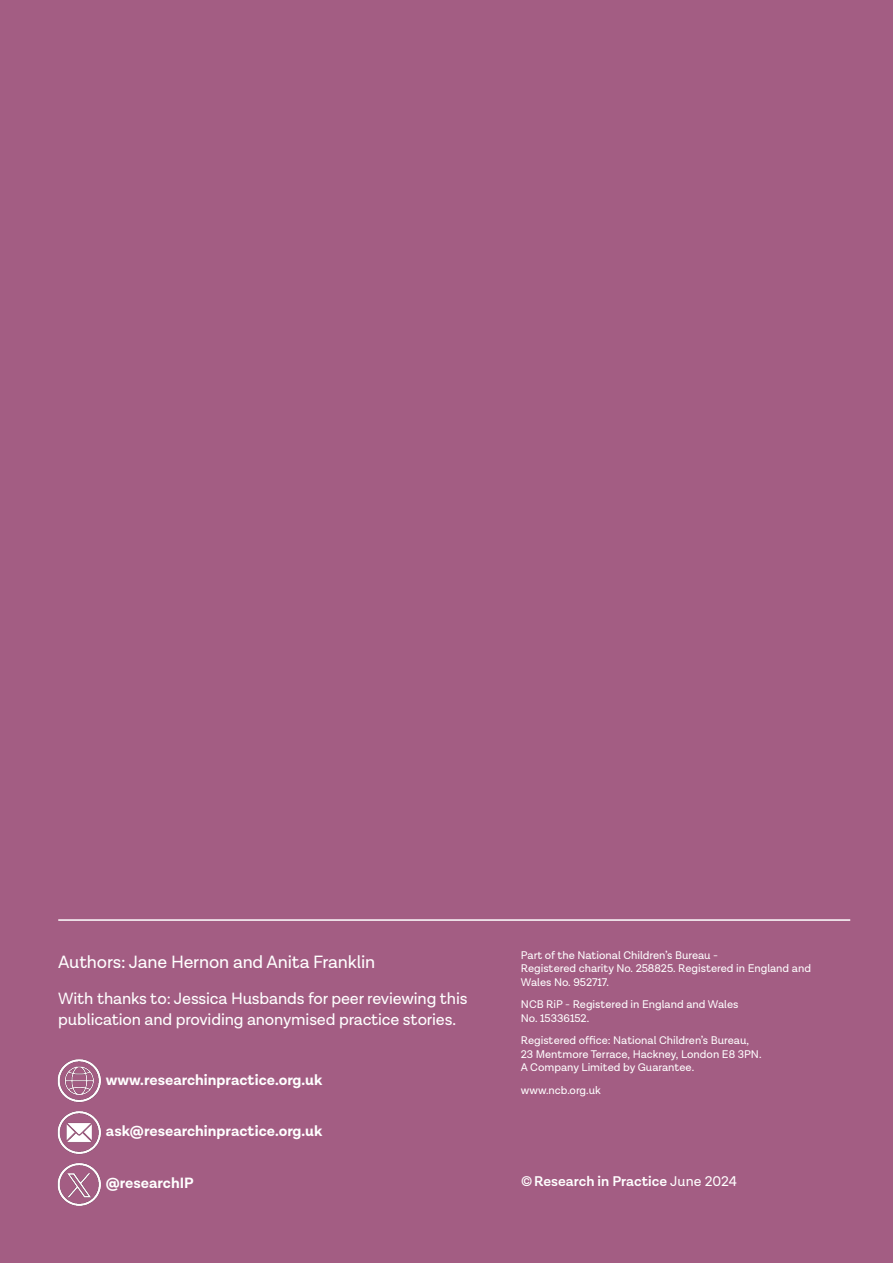
<style>
.page{position:relative;width:893px;height:1263px;background:#a35d83}
.page>*{position:absolute;margin:0;border:0;box-sizing:border-box;transform-origin:0 0}
.t1{font:18px "Lota Grotesque Alt 1";letter-spacing:-.01em;color:#fff}
.t2{font:16.5px/21px "Lota Grotesque Alt 1";letter-spacing:-.01em;color:#fff}
.t3{font:700 15.15px "Lota Grotesque Alt 1";color:#fff}
.t4{font:600 14.25px "Lota Grotesque Alt 1";color:#fff}
.t5{font:11.25px/13.5px "Lota Grotesque Alt 1";color:#fff}
.s1{font-weight:400}
</style>
<div class="page">
<hr style="left:58px;top:919px;width:792px;height:2px;background:#fff">
<img style="left:57px;top:1059px;width:44px;height:147px">
<p class="t1" style="left:58px;top:951px;width:318px">Authors: Jane Hernon and Anita Franklin</p>
<p class="t2" style="left:58px;top:988px;width:411px">With thanks to: Jessica Husbands for peer reviewing this publication and providing anonymised practice stories.</p>
<p class="t3" style="left:106px;top:1071px;width:218px">www.researchinpractice.org.uk</p>
<p class="t3" style="left:106px;top:1122px;width:218px">ask@researchinpractice.org.uk</p>
<p class="t3" style="left:106px;top:1174px;width:89px">@researchIP</p>
<p class="t5" style="left:521px;top:948px;width:199px">Part of the National Children’s Bureau -</p>
<p class="t5" style="left:521px;top:962px;width:292px">Registered charity No. 258825. Registered in England and<br>Wales No. 952717.</p>
<p class="t5" style="left:521px;top:998px;width:219px">NCB RiP - Registered in England and Wales</p>
<p class="t5" style="left:521px;top:1011px;width:70px">No. 15336152.</p>
<p class="t5" style="left:521px;top:1034px;width:230px">Registered office: National Children’s Bureau,</p>
<p class="t5" style="left:521px;top:1047px;width:242px">23 Mentmore Terrace, Hackney, London E8 3PN.</p>
<p class="t5" style="left:521px;top:1061px;width:175px">A Company Limited by Guarantee.</p>
<p class="t5" style="left:521px;top:1083px;width:81px">www.ncb.org.uk</p>
<p class="t4" style="left:521px;top:1172px;width:217px"><span class="s1">©</span> Research in Practice <span class="s1">June 2024</span></p>
</div>
